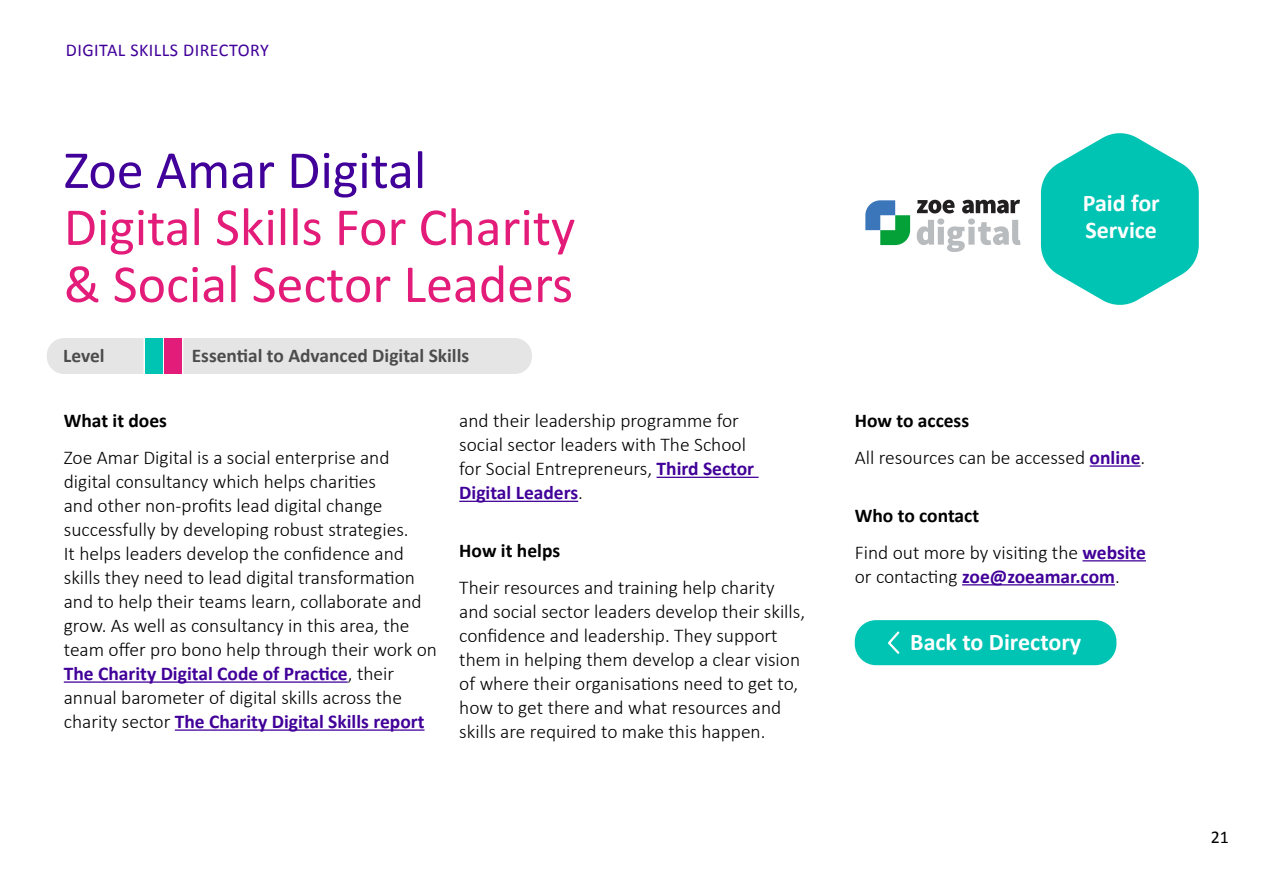
<style>
.page{position:relative;width:1263px;height:893px;background:#fff}
.page>*{position:absolute;margin:0;border:0;box-sizing:border-box;transform-origin:0 0}
.t1{font:54px/57px "Calibri";color:#e31c79}
.t2{font:54px "Calibri";color:#410099}
.t3{font:700 24px/27px "Calibri";color:#fff}
.t4{font:300 19.5px/24px "Calibri";color:#000}
.t5{font:700 19.5px "Calibri";color:#4c4c4d}
.t6{font:700 19.5px "Calibri";color:#410099}
.t7{font:700 19.5px "Calibri";color:#000}
.t8{font:18px "Calibri";letter-spacing:.025em;color:#410099}
.t9{font:18px "Calibri";color:#000}
.s1{font-weight:700;color:#410099}
.s2{font-weight:700}
.s3{font-weight:300;color:#000}
</style>
<div class="page">
<hr style="left:64px;top:681px;width:284px;height:2px;background:#410099">
<hr style="left:175px;top:729px;width:250px;height:2px;background:#410099">
<hr style="left:656px;top:477px;width:103px;height:1px;background:#410099">
<hr style="left:459px;top:501px;width:119px;height:1px;background:#410099">
<hr style="left:1090px;top:465px;width:50px;height:2px;background:#410099">
<hr style="left:1082px;top:560px;width:64px;height:1px;background:#410099">
<hr style="left:962px;top:584px;width:153px;height:1px;background:#410099">
<svg style="left:1041px;top:133px;width:158px;height:172px"></svg>
<div style="left:47px;top:338px;width:97px;height:36px;background:#e5e5e6"></div>
<div style="left:145px;top:338px;width:17px;height:36px;background:#00c4b3"></div>
<div style="left:165px;top:338px;width:17px;height:36px;background:#e31c79"></div>
<div style="left:183px;top:338px;width:349px;height:36px;background:#e5e5e6"></div>
<svg style="left:865px;top:200px;width:45px;height:45px"></svg>
<svg style="left:917px;top:200px;width:103px;height:52px"></svg>
<div style="left:855px;top:620px;width:261px;height:45px;background:#00c4b3;border-radius:21px"></div>
<svg style="left:888px;top:631px;width:12px;height:23px"></svg>
<p class="t8" style="left:66px;top:39px;width:204px">DIGITAL SKILLS DIRECTORY</p>
<h1 class="t2" style="left:64px;top:136px;width:364px">Zoe Amar Digital</h1>
<h1 class="t1" style="left:64px;top:196px;width:513px">Digital Skills For Charity &amp; Social Sector Leaders</h1>
<p class="t5" style="left:63px;top:341px;width:43px">Level</p>
<p class="t5" style="left:192px;top:342px;width:279px">Essential to Advanced Digital Skills</p>
<p class="t7" style="left:64px;top:407px;width:105px">What it does</p>
<p class="t4" style="left:64px;top:445px;width:375px">Zoe Amar Digital is a social enterprise and digital consultancy which helps charities<br>and other non-profits lead digital change successfully by developing robust strategies.<br>It helps leaders develop the confidence and skills they need to lead digital transformation and to help their teams learn, collaborate and grow. As well as consultancy in this area, the team offer pro bono help through their work on <span class="s1">The Charity Digital Code of Practice</span>, their annual barometer of digital skills across the charity sector <span class="s1">The Charity Digital Skills report</span></p>
<p class="t4" style="left:459px;top:408px;width:296px">and their leadership programme for social sector leaders with The School for Social Entrepreneurs, <span class="s1">Third Sector<br>Digital Leaders</span>.</p>
<p class="t7" style="left:459px;top:537px;width:102px">How it helps</p>
<p class="t4" style="left:459px;top:575px;width:347px">Their resources and training help charity and social sector leaders develop their skills, confidence and leadership. They support them in helping them develop a clear vision of where their organisations need to get to, how to get there and what resources and skills are required to make this happen.</p>
<p class="t3" style="left:1083px;top:189px;width:79px">Paid for<br>Service</p>
<p class="t4" style="left:855px;top:402px;width:292px;line-height:36.8px"><span class="s2">How to access<br></span>All resources can be accessed <span class="s1">online</span>.</p>
<p class="t4" style="left:855px;top:497px;width:293px;line-height:36.8px"><span class="s2">Who to contact<br></span>Find out more by visiting the <span class="s1">website</span></p>
<p class="t6" style="left:855px;top:562px;width:267px"><span class="s3">or contacting</span> zoe@zoeamar.com<span class="s3">.</span></p>
<p class="t3" style="left:910px;top:628px;width:173px">Back to Directory</p>
<p class="t9" style="left:1211px;top:825px;width:20px">21</p>
</div>
